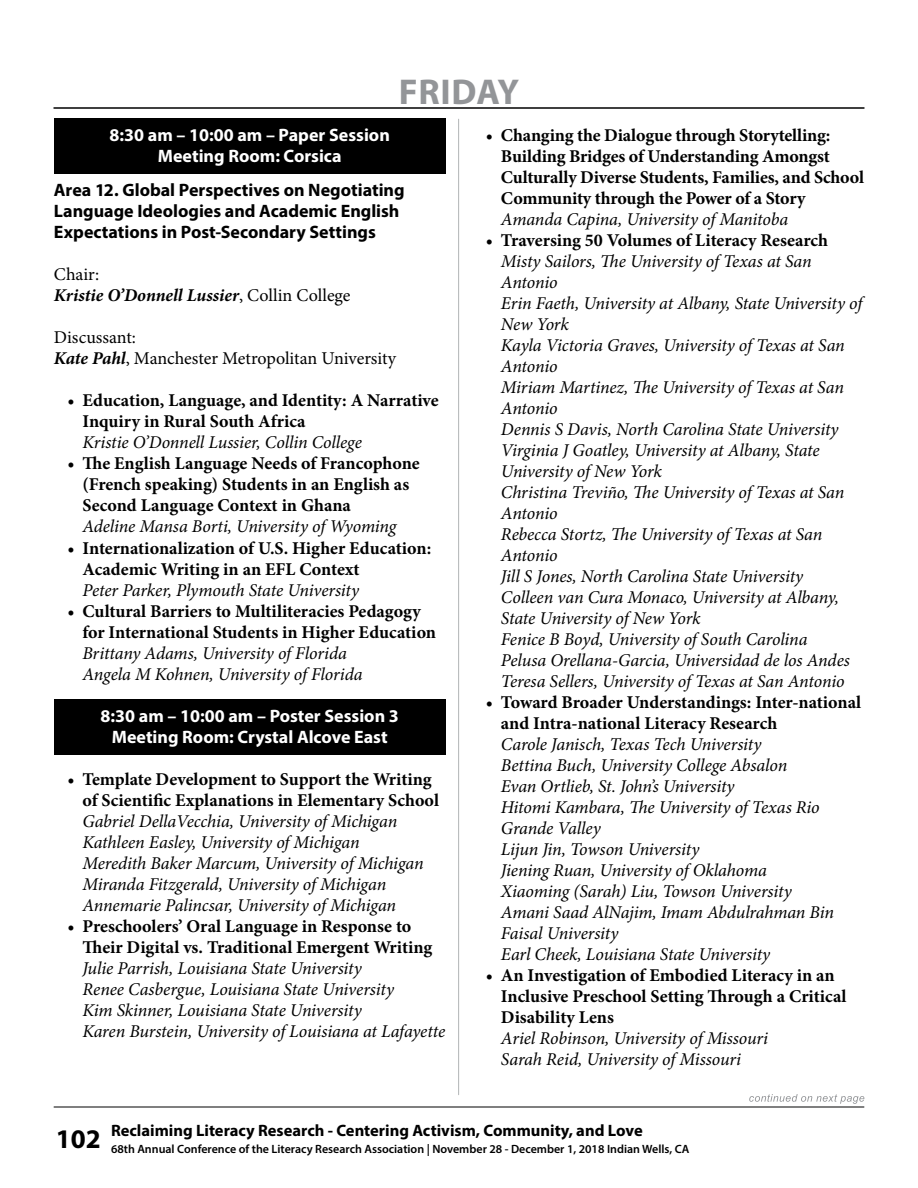
<style>
.page{position:relative;width:918px;height:1188px;background:#fff}
.page>*{position:absolute;margin:0;border:0;box-sizing:border-box;transform-origin:0 0}
.t1{font:700 36px "Myriad Pro";letter-spacing:.02em;color:#939598}
.t2{font:700 27px "Myriad Pro";color:#000}
.t3{font:italic 18px/21px "Minion Pro";letter-spacing:-.01em;color:#000}
.t4{font:700 18px/21px "Minion Pro";letter-spacing:-.005em;color:#000}
.t5{font:700 18px/21px "Myriad Pro";color:#000}
.t6{font:700 18px/21px "Myriad Pro";color:#fff;text-align:center}
.t7{font:18px/21px "Minion Pro";letter-spacing:-.005em;color:#000}
.t8{font:italic 700 18px/21px "Minion Pro";color:#000}
.t9{font:700 16.5px "Myriad Pro";color:#000}
.t10{font:600 12px "Myriad Pro";color:#000}
.s1{font-weight:400;font-style:normal}
.s2{font-weight:700;font-style:italic}
</style>
<div class="page">
<hr style="left:54px;top:1107px;width:810px;height:1px;background:#000">
<hr style="left:54px;top:107px;width:810px;height:2px;background:#000">
<svg style="left:749px;top:1094px;width:115px;height:10px"></svg>
<hr style="left:458px;top:119px;width:1px;height:976px;background:#b1b4b6">
<div style="left:54px;top:119px;width:392px;height:33px;background:#000"></div>
<div style="left:54px;top:140px;width:392px;height:34px;background:#000"></div>
<div style="left:54px;top:699px;width:392px;height:34px;background:#000"></div>
<div style="left:54px;top:720px;width:392px;height:34px;background:#000"></div>
<h1 class="t1" style="left:399px;top:69px;width:122px">FRIDAY</h1>
<p class="t6" style="left:110px;top:124px;width:282px">8:30 am – 10:00 am – Paper Session<br>Meeting Room: Corsica</p>
<p class="t5" style="left:54px;top:179px;width:352px">Area 12. Global Perspectives on Negotiating<br>Language Ideologies and Academic English<br>Expectations in Post-Secondary Settings</p>
<p class="t8" style="left:54px;top:264px;width:298px"><span class="s1">Chair:<br></span>Kristie O’Donnell Lussier<span class="s1">, Collin College</span></p>
<p class="t7" style="left:54px;top:327px;width:343px">Discussant:<br><span class="s2">Kate Pahl</span>, Manchester Metropolitan University</p>
<p class="t4" style="left:82px;top:390px;width:358px;text-indent:-15px">• Education, Language, and Identity: A Narrative<br>Inquiry in Rural South Africa</p>
<p class="t3" style="left:82px;top:432px;width:281px">Kristie O’Donnell Lussier, Collin College</p>
<p class="t4" style="left:82px;top:453px;width:339px;text-indent:-15px">• The English Language Needs of Francophone (French speaking) Students in an English as<br>Second Language Context in Ghana</p>
<p class="t3" style="left:82px;top:516px;width:316px">Adeline Mansa Borti, University of Wyoming</p>
<p class="t4" style="left:82px;top:537px;width:350px;text-indent:-15px">• Internationalization of U.S. Higher Education:<br>Academic Writing in an EFL Context</p>
<p class="t3" style="left:82px;top:579px;width:278px">Peter Parker, Plymouth State University</p>
<p class="t4" style="left:82px;top:600px;width:355px;text-indent:-15px">• Cultural Barriers to Multiliteracies Pedagogy for International Students in Higher Education</p>
<p class="t3" style="left:82px;top:642px;width:282px">Brittany Adams, University of Florida<br>Angela M Kohnen, University of Florida</p>
<p class="t6" style="left:101px;top:704px;width:300px">8:30 am – 10:00 am – Poster Session 3<br>Meeting Room: Crystal Alcove East</p>
<p class="t4" style="left:82px;top:768px;width:358px;text-indent:-15px">• Template Development to Support the Writing of Scientific Explanations in Elementary School</p>
<p class="t3" style="left:82px;top:810px;width:343px">Gabriel DellaVecchia, University of Michigan Kathleen Easley, University of Michigan Meredith Baker Marcum, University of Michigan Miranda Fitzgerald, University of Michigan Annemarie Palincsar, University of Michigan</p>
<p class="t4" style="left:82px;top:915px;width:351px;text-indent:-15px">• Preschoolers’ Oral Language in Response to<br>Their Digital vs. Traditional Emergent Writing</p>
<p class="t3" style="left:82px;top:957px;width:364px">Julie Parrish, Louisiana State University<br>Renee Casbergue, Louisiana State University<br>Kim Skinner, Louisiana State University<br>Karen Burstein, University of Louisiana at Lafayette</p>
<p class="t4" style="left:501px;top:124px;width:365px;text-indent:-15px">• Changing the Dialogue through Storytelling:<br>Building Bridges of Understanding Amongst Culturally Diverse Students, Families, and School Community through the Power of a Story</p>
<p class="t3" style="left:501px;top:208px;width:289px">Amanda Capina, University of Manitoba</p>
<p class="t4" style="left:486px;top:229px;width:344px">• Traversing 50 Volumes of Literacy Research</p>
<p class="t3" style="left:501px;top:250px;width:363px">Misty Sailors, The University of Texas at San Antonio<br>Erin Faeth, University at Albany, State University of New York<br>Kayla Victoria Graves, University of Texas at San Antonio<br>Miriam Martinez, The University of Texas at San Antonio<br>Dennis S Davis, North Carolina State University Virginia J Goatley, University at Albany, State University of New York<br>Christina Treviño, The University of Texas at San Antonio<br>Rebecca Stortz, The University of Texas at San Antonio<br>Jill S Jones, North Carolina State University<br>Colleen van Cura Monaco, University at Albany, State University of New York<br>Fenice B Boyd, University of South Carolina<br>Pelusa Orellana-Garcia, Universidad de los Andes Teresa Sellers, University of Texas at San Antonio</p>
<p class="t4" style="left:501px;top:691px;width:362px;text-indent:-15px">• Toward Broader Understandings: Inter-national and Intra-national Literacy Research</p>
<p class="t3" style="left:501px;top:734px;width:335px">Carole Janisch, Texas Tech University<br>Bettina Buch, University College Absalon<br>Evan Ortlieb, St. John’s University<br>Hitomi Kambara, The University of Texas Rio Grande Valley<br>Lijun Jin, Towson University<br>Jiening Ruan, University of Oklahoma Xiaoming (Sarah) Liu, Towson University Amani Saad AlNajim, Imam Abdulrahman Bin Faisal University<br>Earl Cheek, Louisiana State University</p>
<p class="t4" style="left:501px;top:964px;width:347px;text-indent:-15px">• An Investigation of Embodied Literacy in an<br>Inclusive Preschool Setting Through a Critical<br>Disability Lens</p>
<p class="t3" style="left:501px;top:1028px;width:269px">Ariel Robinson, University of Missouri<br>Sarah Reid, University of Missouri</p>
<h2 class="t2" style="left:56px;top:1121px;width:46px">102</h2>
<p class="t9" style="left:111px;top:1120px;width:533px">Reclaiming Literacy Research - Centering Activism, Community, and Love</p>
<p class="t10" style="left:111px;top:1141px;width:580px">68th Annual Conference of the Literacy Research Association | November 28 - December 1, 2018 Indian Wells, CA</p>
</div>
